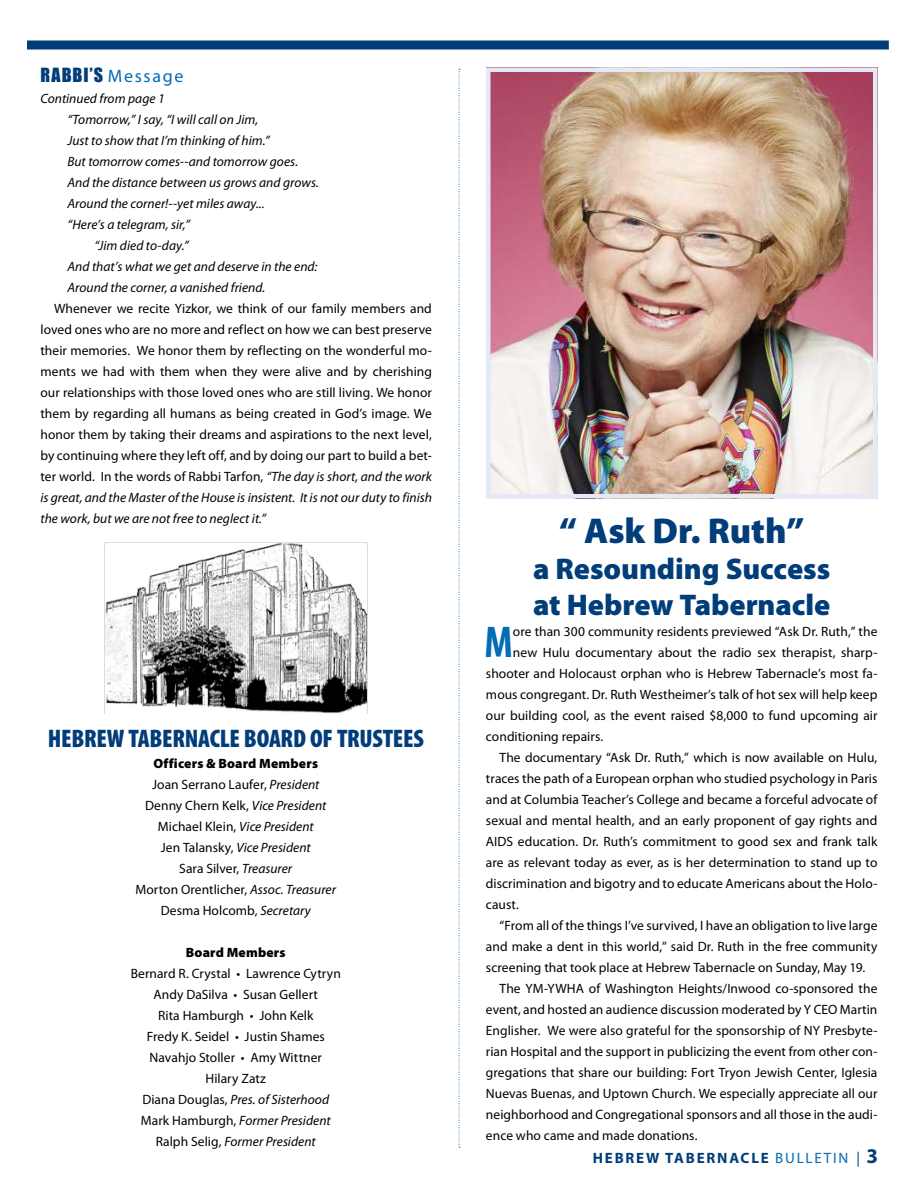
<style>
.page{position:relative;width:918px;height:1188px;background:#fff}
.page>*{position:absolute;margin:0;border:0;box-sizing:border-box;transform-origin:0 0}
.t1{font:700 condensed 44.7px "Myriad Pro";color:#036cb6}
.t2{font:900 36px "Myriad Pro";color:#003d79}
.t3{font:900 30px/36px "Myriad Pro";color:#003d79}
.t4{font:900 condensed 25.5px "Myriad Pro";letter-spacing:-.01em;color:#003d79}
.t5{font:18px "Impact";letter-spacing:.06em;color:#003d79}
.t6{font:700 15px "Myriad Pro";color:#003d79}
.t7{font:15px "Myriad Pro";color:#036cb6}
.t8{font:15px "Myriad Pro";color:#003d79}
.t9{font:13.5px/21px "Myriad Pro";letter-spacing:.005em;color:#000;text-align:center}
.t10{font:italic 13.5px "Myriad Pro";color:#000}
.t11{font:900 13.5px "Myriad Pro";letter-spacing:.01em;color:#000}
.s1{font-family:"Myriad Pro";color:#036cb6}
.s2{font-style:italic}
.s3{font-weight:900}
.s4{font-weight:700;color:#003d79}
.s5{font-weight:700;font-size:21px}
</style>
<div class="page">
<svg style="left:459px;top:69px;width:1px;height:1079px"></svg>
<div style="left:27px;top:40px;width:862px;height:10px;background:#003d79"></div>
<img style="left:491px;top:73px;width:382px;height:420px">
<div style="left:486px;top:68px;width:392px;height:430px;border:4px solid #e3e9f6"></div>
<img style="left:104px;top:542px;width:263px;height:172px">
<h3 class="t5" style="left:40px;top:61px;width:144px">RABBI’S <span class="s1">Message</span></h3>
<p class="t10" style="left:40px;top:90px;width:126px">Continued from page 1</p>
<p class="t10" style="left:68px;top:111px;width:192px">“Tomorrow,” I say, “I will call on Jim,</p>
<p class="t10" style="left:68px;top:132px;width:204px">Just to show that I’m thinking of him.”</p>
<p class="t10" style="left:68px;top:153px;width:232px">But tomorrow comes--and tomorrow goes.</p>
<p class="t10" style="left:68px;top:174px;width:253px">And the distance between us grows and grows.</p>
<p class="t10" style="left:68px;top:195px;width:199px">Around the corner!--yet miles away...</p>
<p class="t10" style="left:68px;top:216px;width:124px">“Here’s a telegram, sir,”</p>
<p class="t10" style="left:94px;top:237px;width:96px">“Jim died to-day.”</p>
<p class="t10" style="left:68px;top:258px;width:251px">And that’s what we get and deserve in the end:</p>
<p class="t10" style="left:68px;top:279px;width:199px">Around the corner, a vanished friend.</p>
<p class="t9" style="left:40px;top:298px;width:393px;text-align:justify;text-indent:14px">Whenever we recite Yizkor, we think of our family members and loved ones who are no more and reflect on how we can best preserve their memories. We honor them by reflecting on the wonderful mo&shy;ments we had with them when they were alive and by cherishing our relationships with those loved ones who are still living. We honor them by regarding all humans as being created in God’s image. We honor them by taking their dreams and aspirations to the next level, by continuing where they left off, and by doing our part to build a bet&shy;ter world. In the words of Rabbi Tarfon, <span class="s2">“The day is short, and the work is great, and the Master of the House is insistent. It is not our duty to finish the work, but we are not free to neglect it.”</span></p>
<h3 class="t4" style="left:48px;top:722px;width:378px">HEBREW TABERNACLE BOARD OF TRUSTEES</h3>
<p class="t9" style="left:135px;top:753px;width:202px"><span class="s3">Officers &amp; Board Members<br></span>Joan Serrano Laufer, <span class="s2">President<br></span>Denny Chern Kelk, <span class="s2">Vice President<br></span>Michael Klein, <span class="s2">Vice President<br></span>Jen Talansky, <span class="s2">Vice President<br></span>Sara Silver, <span class="s2">Treasurer<br></span>Morton Orentlicher, <span class="s2">Assoc. Treasurer<br></span>Desma Holcomb, <span class="s2">Secretary</span></p>
<p class="t11" style="left:186px;top:945px;width:101px">Board Members</p>
<p class="t9" style="left:131px;top:963px;width:212px">Bernard R. Crystal • Lawrence Cytryn<br>Andy DaSilva • Susan Gellert<br>Rita Hamburgh • John Kelk<br>Fredy K. Seidel • Justin Shames<br>Navahjo Stoller • Amy Wittner<br>Hilary Zatz<br>Diana Douglas, <span class="s2">Pres. of Sisterhood<br></span>Mark Hamburgh, <span class="s2">Former President<br></span>Ralph Selig, <span class="s2">Former President</span></p>
<h2 class="t2" style="left:559px;top:510px;width:247px">“ Ask Dr. Ruth”</h2>
<h3 class="t3" style="left:533px;top:551px;width:299px">a Resounding Success at Hebrew Tabernacle</h3>
<h1 class="t1" style="left:485px;top:614px;width:30px">M</h1>
<p class="t9" style="left:513px;top:620px;width:366px">ore than 300 community residents previewed “Ask Dr. Ruth,” the</p>
<p class="t9" style="left:513px;top:641px;width:366px">new Hulu documentary about the radio sex therapist, sharp-</p>
<p class="t9" style="left:486px;top:662px;width:393px">shooter and Holocaust orphan who is Hebrew Tabernacle’s most fa-</p>
<p class="t9" style="left:486px;top:683px;width:393px">mous congregant. Dr. Ruth Westheimer’s talk of hot sex will help keep</p>
<p class="t9" style="left:486px;top:704px;width:393px">our building cool, as the event raised $8,000 to fund upcoming air</p>
<p class="t9" style="left:486px;top:725px;width:119px">conditioning repairs.</p>
<p class="t9" style="left:499px;top:746px;width:379px">The documentary “Ask Dr. Ruth,” which is now available on Hulu,</p>
<p class="t9" style="left:486px;top:768px;width:393px">traces the path of a European orphan who studied psychology in Paris</p>
<p class="t9" style="left:486px;top:789px;width:393px">and at Columbia Teacher’s College and became a forceful advocate of</p>
<p class="t9" style="left:486px;top:810px;width:393px">sexual and mental health, and an early proponent of gay rights and</p>
<p class="t9" style="left:486px;top:831px;width:393px">AIDS education. Dr. Ruth’s commitment to good sex and frank talk</p>
<p class="t9" style="left:486px;top:852px;width:393px">are as relevant today as ever, as is her determination to stand up to</p>
<p class="t9" style="left:486px;top:873px;width:393px">discrimination and bigotry and to educate Americans about the Holo-</p>
<p class="t9" style="left:486px;top:894px;width:35px">caust.</p>
<p class="t9" style="left:499px;top:915px;width:379px">“From all of the things I’ve survived, I have an obligation to live large</p>
<p class="t9" style="left:486px;top:936px;width:393px">and make a dent in this world,” said Dr. Ruth in the free community</p>
<p class="t9" style="left:486px;top:957px;width:381px">screening that took place at Hebrew Tabernacle on Sunday, May 19.</p>
<p class="t9" style="left:499px;top:978px;width:379px">The YM-YWHA of Washington Heights/Inwood co-sponsored the</p>
<p class="t9" style="left:486px;top:999px;width:393px">event, and hosted an audience discussion moderated by Y CEO Martin</p>
<p class="t9" style="left:486px;top:1020px;width:393px">Englisher. We were also grateful for the sponsorship of NY Presbyte-</p>
<p class="t9" style="left:486px;top:1041px;width:393px">rian Hospital and the support in publicizing the event from other con-</p>
<p class="t9" style="left:486px;top:1062px;width:393px">gregations that share our building: Fort Tryon Jewish Center, Iglesia</p>
<p class="t9" style="left:486px;top:1083px;width:393px">Nuevas Buenas, and Uptown Church. We especially appreciate all our</p>
<p class="t9" style="left:486px;top:1104px;width:393px">neighborhood and Congregational sponsors and all those in the audi-</p>
<p class="t9" style="left:486px;top:1125px;width:213px">ence who came and made donations.</p>
<p class="t6" style="left:593px;top:1148px;width:23px">HEBRE</p>
<p class="t6" style="left:646px;top:1148px;width:31px">W TABERNAC</p>
<p class="t7" style="left:751px;top:1149px;width:34px"><span class="s4">LE</span> bulletin</p>
<p class="t8" style="left:856px;top:1149px;width:23px">| <span class="s5">3</span></p>
</div>
